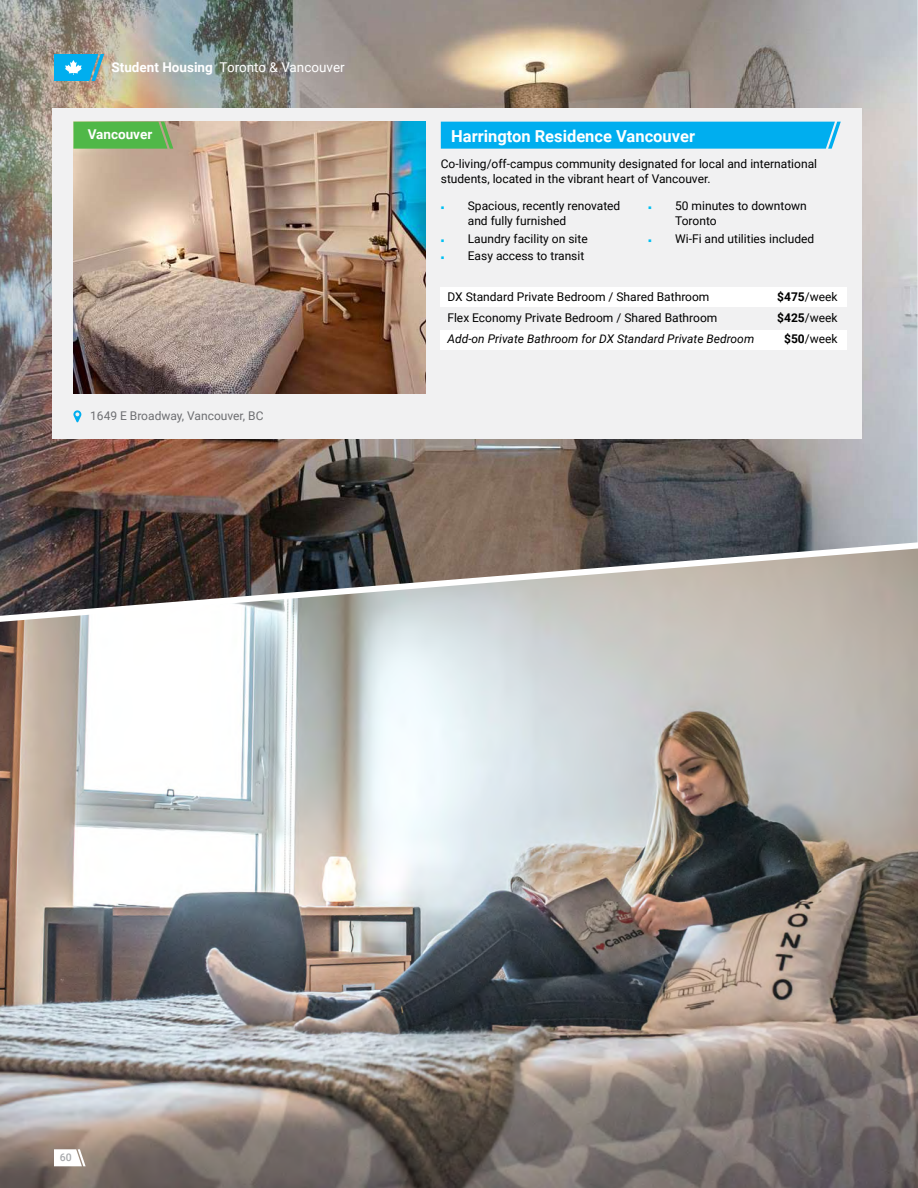
<style>
.page{position:relative;width:918px;height:1188px;background:#fff}
.page>*{position:absolute;margin:0;border:0;box-sizing:border-box;transform-origin:0 0}
.t1{font:700 16.5px "Roboto";color:#fff}
.t2{font:13.5px "Roboto";color:#fff}
.t3{font:700 13.5px "Roboto";color:#fff}
.t4{font:12px/15px "Roboto";color:#000}
.t5{font:italic 12px "Roboto";color:#000}
.t6{font:12px "Roboto";color:#6d6e71}
.t7{font:500 10.5px "Roboto";color:#a7a9ac}
.s1{font-weight:700}
.s2{font-family:"Minion Pro";font-size:9px;color:#00c0f3}
</style>
<div class="page">
<img style="left:0;top:616px;width:918px;height:572px">
<img style="left:0;top:0;width:918px;height:616px">
<svg style="left:54px;top:54px;width:50px;height:27px"></svg>
<svg style="left:54px;top:1149px;width:32px;height:17px"></svg>
<div style="left:52px;top:109px;width:810px;height:330px;background:#f1f1f2"></div>
<img style="left:73px;top:122px;width:353px;height:272px">
<div style="left:441px;top:122px;width:400px;height:27px;background:#00aeef"></div>
<svg style="left:73px;top:410px;width:8px;height:12px"></svg>
<div style="left:441px;top:287px;width:406px;height:20px;background:#fff"></div>
<div style="left:441px;top:330px;width:406px;height:19px;background:#fff"></div>
<svg style="left:73px;top:122px;width:100px;height:27px;background:#58b64d"></svg>
<p class="t2" style="left:112px;top:58px;width:235px"><span class="s1">Student Housing</span> Toronto &amp; Vancouver</p>
<p class="t3" style="left:88px;top:125px;width:66px">Vancouver</p>
<p class="t6" style="left:90px;top:408px;width:175px">1649 E Broadway, Vancouver, BC</p>
<h1 class="t1" style="left:451px;top:124px;width:245px">Harrington Residence Vancouver</h1>
<p class="t4" style="left:441px;top:156px;width:378px">Co-living/off-campus community designated for local and international students, located in the vibrant heart of Vancouver.</p>
<p class="t4" style="left:468px;top:198px;width:154px;text-indent:-27px"><span class="s2">■</span> Spacious, recently renovated and fully furnished</p>
<p class="t4" style="left:441px;top:230px;width:148px"><span class="s2">■</span> Laundry facility on site</p>
<p class="t4" style="left:441px;top:248px;width:145px"><span class="s2">■</span> Easy access to transit</p>
<p class="t4" style="left:675px;top:198px;width:133px;text-indent:-27px"><span class="s2">■</span> 50 minutes to downtown<br>Toronto</p>
<p class="t4" style="left:648px;top:230px;width:168px"><span class="s2">■</span> Wi-Fi and utilities included</p>
<p class="t4" style="left:777px;top:289px;width:62px"><span class="s1">$475</span>/week</p>
<p class="t4" style="left:784px;top:331px;width:55px"><span class="s1">$50</span>/week</p>
<p class="t4" style="left:447px;top:289px;width:264px">DX Standard Private Bedroom / Shared Bathroom</p>
<p class="t5" style="left:447px;top:331px;width:308px">Add-on Private Bathroom for DX Standard Private Bedroom</p>
<p class="t4" style="left:447px;top:310px;width:271px">Flex Economy Private Bedroom / Shared Bathroom</p>
<p class="t4" style="left:777px;top:310px;width:62px"><span class="s1">$425</span>/week</p>
<p class="t7" style="left:60px;top:1150px;width:13px">60</p>
</div>
